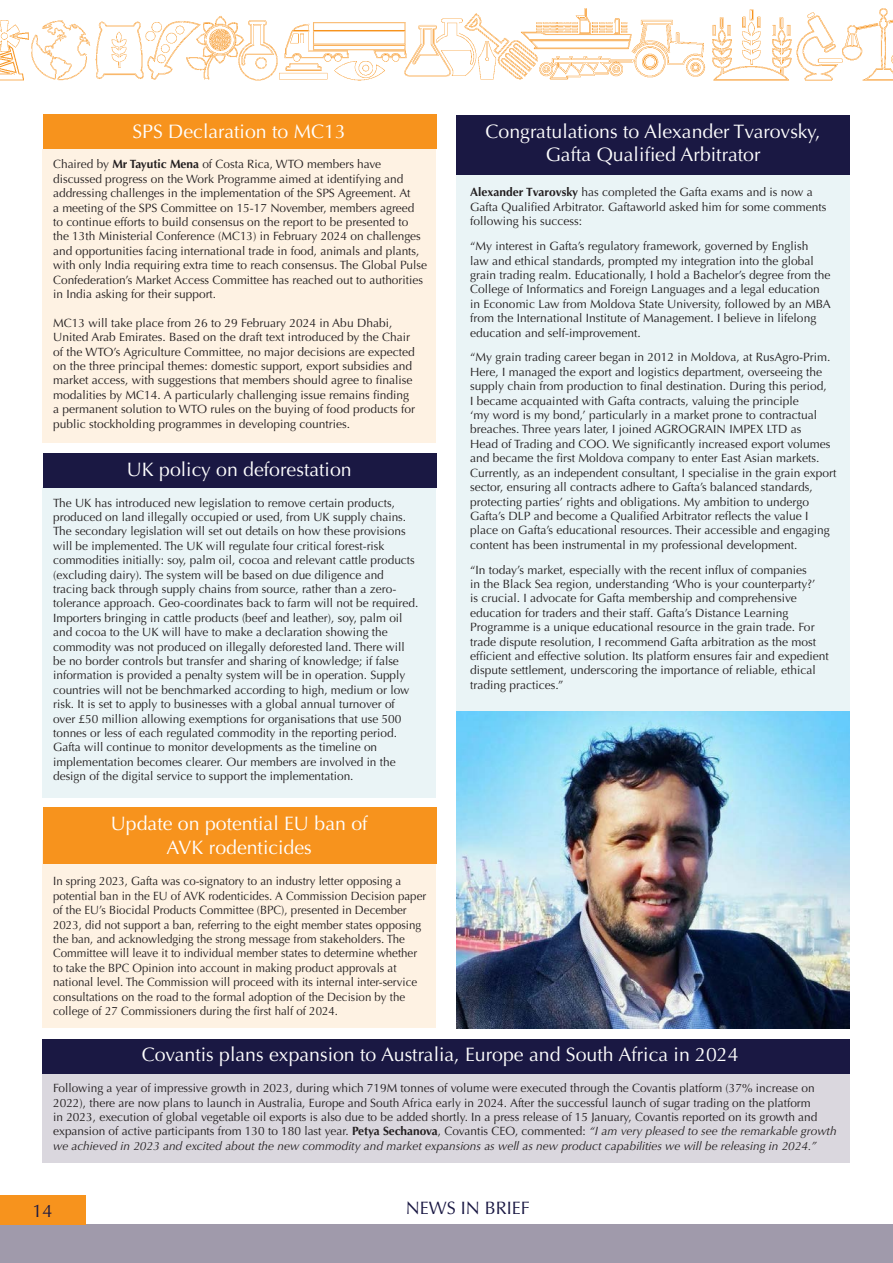
<style>
.page{position:relative;width:893px;height:1263px;background:#fff}
.page>*{position:absolute;margin:0;border:0;box-sizing:border-box;transform-origin:0 0}
.t1{font:19.5px "Optima";color:#fff}
.t2{font:18px "Optima";color:#1a1843}
.t3{font:12px/14.4px "Optima";color:#231f20}
.t4{font:12px/14.4px "Optima";color:#231f20;scale:.96 1}
.s1{font-weight:700}
.s2{font-style:italic}
</style>
<div class="page">
<img style="left:0;top:8px;width:893px;height:73px">
<div style="left:0;top:1225px;width:893px;height:38px;background:#a09aab"></div>
<div style="left:0;top:1195px;width:85px;height:30px;background:#f7931d"></div>
<div style="left:43px;top:149px;width:393px;height:293px;background:#fef2e3"></div>
<div style="left:456px;top:149px;width:394px;height:572px;background:#eaf4f6"></div>
<div style="left:43px;top:487px;width:393px;height:310px;background:#eaf4f6"></div>
<div style="left:43px;top:841px;width:393px;height:187px;background:#fef2e3"></div>
<div style="left:43px;top:1073px;width:807px;height:89px;background:#dad7de"></div>
<div style="left:43px;top:115px;width:393px;height:34px;background:#f7931d"></div>
<div style="left:456px;top:115px;width:394px;height:59px;background:#1a1843"></div>
<div style="left:43px;top:453px;width:393px;height:34px;background:#1a1843"></div>
<div style="left:43px;top:807px;width:393px;height:56px;background:#f7931d"></div>
<div style="left:43px;top:1039px;width:807px;height:34px;background:#1a1843"></div>
<img style="left:456px;top:711px;width:394px;height:317px">
<p class="t1" style="left:133px;top:120px;width:215px">SPS Declaration to MC13</p>
<p class="t1" style="left:486px;top:120px;width:337px">Congratulations to Alexander Tvarovsky,</p>
<p class="t1" style="left:546px;top:144px;width:216px">Gafta Qualified Arbitrator</p>
<p class="t3" style="left:53px;top:157px;width:375px">Chaired by <span class="s1">Mr Tayutic Mena</span> of Costa Rica, WTO members have discussed progress on the Work Programme aimed at identifying and addressing challenges in the implementation of the SPS Agreement. At<br>a meeting of the SPS Committee on 15-17 November, members agreed to continue efforts to build consensus on the report to be presented to the 13th Ministerial Conference (MC13) in February 2024 on challenges and opportunities facing international trade in food, animals and plants, with only India requiring extra time to reach consensus. The Global Pulse Confederation’s Market Access Committee has reached out to authorities in India asking for their support.</p>
<p class="t3" style="left:53px;top:316px;width:363px">MC13 will take place from 26 to 29 February 2024 in Abu Dhabi, United Arab Emirates. Based on the draft text introduced by the Chair of the WTO’s Agriculture Committee, no major decisions are expected on the three principal themes: domestic support, export subsidies and market access, with suggestions that members should agree to finalise modalities by MC14. A particularly challenging issue remains finding a permanent solution to WTO rules on the buying of food products for public stockholding programmes in developing countries.</p>
<p class="t3" style="left:470px;top:185px;width:358px"><span class="s1">Alexander Tvarovsky</span> has completed the Gafta exams and is now a<br>Gafta Qualified Arbitrator. Gaftaworld asked him for some comments following his success:</p>
<p class="t3" style="left:470px;top:239px;width:362px">“My interest in Gafta’s regulatory framework, governed by English<br>law and ethical standards, prompted my integration into the global grain trading realm. Educationally, I hold a Bachelor’s degree from the College of Informatics and Foreign Languages and a legal education in Economic Law from Moldova State University, followed by an MBA from the International Institute of Management. I believe in lifelong education and self-improvement.</p>
<p class="t3" style="left:470px;top:350px;width:368px">“My grain trading career began in 2012 in Moldova, at RusAgro-Prim.<br>Here, I managed the export and logistics department, overseeing the supply chain from production to final destination. During this period,<br>I became acquainted with Gafta contracts, valuing the principle<br>‘my word is my bond,’ particularly in a market prone to contractual breaches. Three years later, I joined AGROGRAIN IMPEX LTD as<br>Head of Trading and COO. We significantly increased export volumes and became the first Moldova company to enter East Asian markets.<br>Currently, as an independent consultant, I specialise in the grain export sector, ensuring all contracts adhere to Gafta’s balanced standards, protecting parties’ rights and obligations. My ambition to undergo Gafta’s DLP and become a Qualified Arbitrator reflects the value I place on Gafta’s educational resources. Their accessible and engaging content has been instrumental in my professional development.</p>
<p class="t3" style="left:470px;top:562px;width:360px">“In today’s market, especially with the recent influx of companies<br>in the Black Sea region, understanding ‘Who is your counterparty?’<br>is crucial. I advocate for Gafta membership and comprehensive education for traders and their staff. Gafta’s Distance Learning Programme is a unique educational resource in the grain trade. For trade dispute resolution, I recommend Gafta arbitration as the most efficient and effective solution. Its platform ensures fair and expedient dispute settlement, underscoring the importance of reliable, ethical trading practices.”</p>
<p class="t1" style="left:127px;top:458px;width:226px">UK policy on deforestation</p>
<p class="t3" style="left:53px;top:495px;width:367px">The UK has introduced new legislation to remove certain products, produced on land illegally occupied or used, from UK supply chains.<br>The secondary legislation will set out details on how these provisions will be implemented. The UK will regulate four critical forest-risk commodities initially: soy, palm oil, cocoa and relevant cattle products (excluding dairy). The system will be based on due diligence and tracing back through supply chains from source, rather than a zero&shy;tolerance approach. Geo-coordinates back to farm will not be required.<br>Importers bringing in cattle products (beef and leather), soy, palm oil and cocoa to the UK will have to make a declaration showing the commodity was not produced on illegally deforested land. There will be no border controls but transfer and sharing of knowledge; if false information is provided a penalty system will be in operation. Supply countries will not be benchmarked according to high, medium or low risk. It is set to apply to businesses with a global annual turnover of over £50 million allowing exemptions for organisations that use 500 tonnes or less of each regulated commodity in the reporting period.<br>Gafta will continue to monitor developments as the timeline on implementation becomes clearer. Our members are involved in the design of the digital service to support the implementation.</p>
<p class="t1" style="left:111px;top:812px;width:258px">Update on potential EU ban of</p>
<p class="t1" style="left:167px;top:836px;width:147px">AVK rodenticides</p>
<p class="t4" style="left:53px;top:874px;width:390px">In spring 2023, Gafta was co-signatory to an industry letter opposing a potential ban in the EU of AVK rodenticides. A Commission Decision paper of the EU’s Biocidal Products Committee (BPC), presented in December 2023, did not support a ban, referring to the eight member states opposing the ban, and acknowledging the strong message from stakeholders. The Committee will leave it to individual member states to determine whether to take the BPC Opinion into account in making product approvals at national level. The Commission will proceed with its internal inter-service consultations on the road to the formal adoption of the Decision by the college of 27 Commissioners during the first half of 2024.</p>
<p class="t1" style="left:142px;top:1043px;width:598px">Covantis plans expansion to Australia, Europe and South Africa in 2024</p>
<p class="t3" style="left:53px;top:1081px;width:785px">Following a year of impressive growth in 2023, during which 719M tonnes of volume were executed through the Covantis platform (37% increase on 2022), there are now plans to launch in Australia, Europe and South Africa early in 2024. After the successful launch of sugar trading on the platform<br>in 2023, execution of global vegetable oil exports is also due to be added shortly. In a press release of 15 January, Covantis reported on its growth and expansion of active participants from 130 to 180 last year. <span class="s1">Petya Sechanova</span>, Covantis CEO, commented: <span class="s2">“I am very pleased to see the remarkable growth we achieved in 2023 and excited about the new commodity and market expansions as well as new product capabilities we will be releasing in 2024.”</span></p>
<p class="t2" style="left:33px;top:1200px;width:22px">14</p>
<p class="t2" style="left:406px;top:1197px;width:126px">NEWS IN BRIEF</p>
</div>
